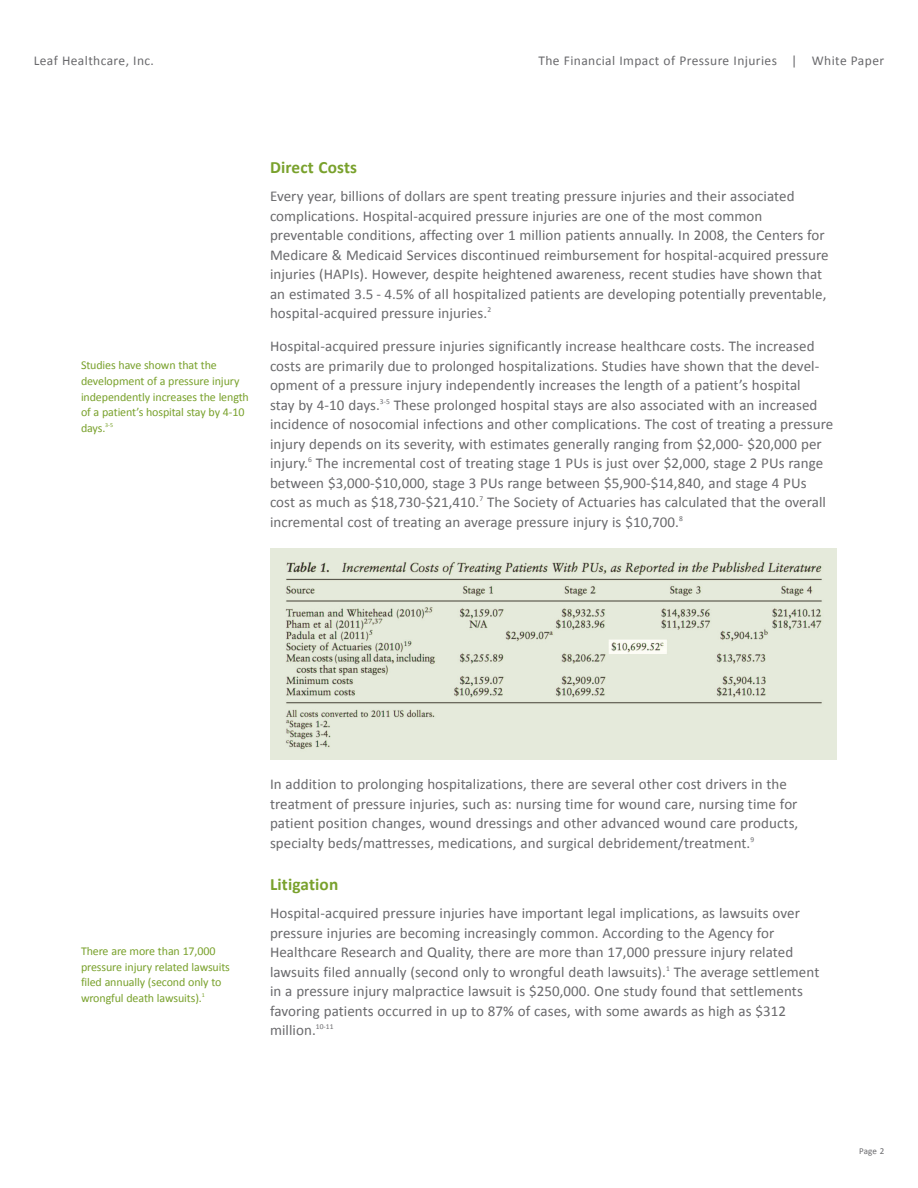
<style>
.page{position:relative;width:918px;height:1188px;background:#fff}
.page>*{position:absolute;margin:0;border:0;box-sizing:border-box;transform-origin:0 0}
.Main_-_Subhead{font:700 17.25px "Calibri";letter-spacing:.01em;color:#79a12c}
.Main_-_Text{font:15px/19.5px "Calibri";letter-spacing:.005em;color:#69696c}
.t1{font:13.5px "Calibri";letter-spacing:.03em;color:#69696c}
.Sidebar_-_Text{font:12px/15.8px "Calibri";letter-spacing:-.01em;color:#79a12c}
.t2{font:9px "Calibri";color:#69696c}
</style>
<div class="page">
<img style="left:270px;top:549px;width:567px;height:210px">
<p class="t1" style="left:34px;top:52px;width:122px">Leaf Healthcare, Inc.</p>
<p class="t1" style="left:538px;top:52px;width:347px">The Financial Impact of Pressure Injuries | White Paper</p>
<p class="Sidebar_-_Text" style="left:81px;top:357px;width:169px">Studies have shown that the development of a pressure injury independently increases the length of a patient’s hospital stay by 4-10 days.<sup>3-5</sup></p>
<p class="Main_-_Subhead" style="left:270px;top:156px;width:89px">Direct Costs</p>
<p class="Main_-_Text" style="left:270px;top:187px;width:560px">Every year, billions of dollars are spent treating pressure injuries and their associated complications. Hospital-acquired pressure injuries are one of the most common preventable conditions, affecting over 1 million patients annually. In 2008, the Centers for Medicare &amp; Medicaid Services discontinued reimbursement for hospital-acquired pressure injuries (HAPIs). However, despite heightened awareness, recent studies have shown that an estimated 3.5 - 4.5% of all hospitalized patients are developing potentially preventable, hospital-acquired pressure injuries.<sup>2</sup></p>
<p class="Main_-_Text" style="left:270px;top:337px;width:565px">Hospital-acquired pressure injuries significantly increase healthcare costs. The increased costs are primarily due to prolonged hospitalizations. Studies have shown that the devel&shy;opment of a pressure injury independently increases the length of a patient’s hospital<br>stay by 4-10 days.<sup>3-5</sup> These prolonged hospital stays are also associated with an increased incidence of nosocomial infections and other complications. The cost of treating a pressure injury depends on its severity, with estimates generally ranging from $2,000- $20,000 per injury.<sup>6</sup> The incremental cost of treating stage 1 PUs is just over $2,000, stage 2 PUs range between $3,000-$10,000, stage 3 PUs range between $5,900-$14,840, and stage 4 PUs cost as much as $18,730-$21,410.<sup>7</sup> The Society of Actuaries has calculated that the overall incremental cost of treating an average pressure injury is $10,700.<sup>8</sup></p>
<p class="Sidebar_-_Text" style="left:81px;top:943px;width:151px">There are more than 17,000 pressure injury related lawsuits filed annually (second only to wrongful death lawsuits).<sup>1</sup></p>
<p class="Main_-_Text" style="left:270px;top:775px;width:530px">In addition to prolonging hospitalizations, there are several other cost drivers in the treatment of pressure injuries, such as: nursing time for wound care, nursing time for patient position changes, wound dressings and other advanced wound care products, specialty beds/mattresses, medications, and surgical debridement/treatment.<sup>9</sup></p>
<p class="Main_-_Subhead" style="left:270px;top:873px;width:70px">Litigation</p>
<p class="Main_-_Text" style="left:270px;top:904px;width:551px">Hospital-acquired pressure injuries have important legal implications, as lawsuits over pressure injuries are becoming increasingly common. According to the Agency for Healthcare Research and Quality, there are more than 17,000 pressure injury related lawsuits filed annually (second only to wrongful death lawsuits).<sup>1</sup> The average settlement in a pressure injury malpractice lawsuit is $250,000. One study found that settlements favoring patients occurred in up to 87% of cases, with some awards as high as $312 million.<sup>10-11</sup></p>
<p class="t2" style="left:859px;top:1146px;width:27px">Page 2</p>
</div>
